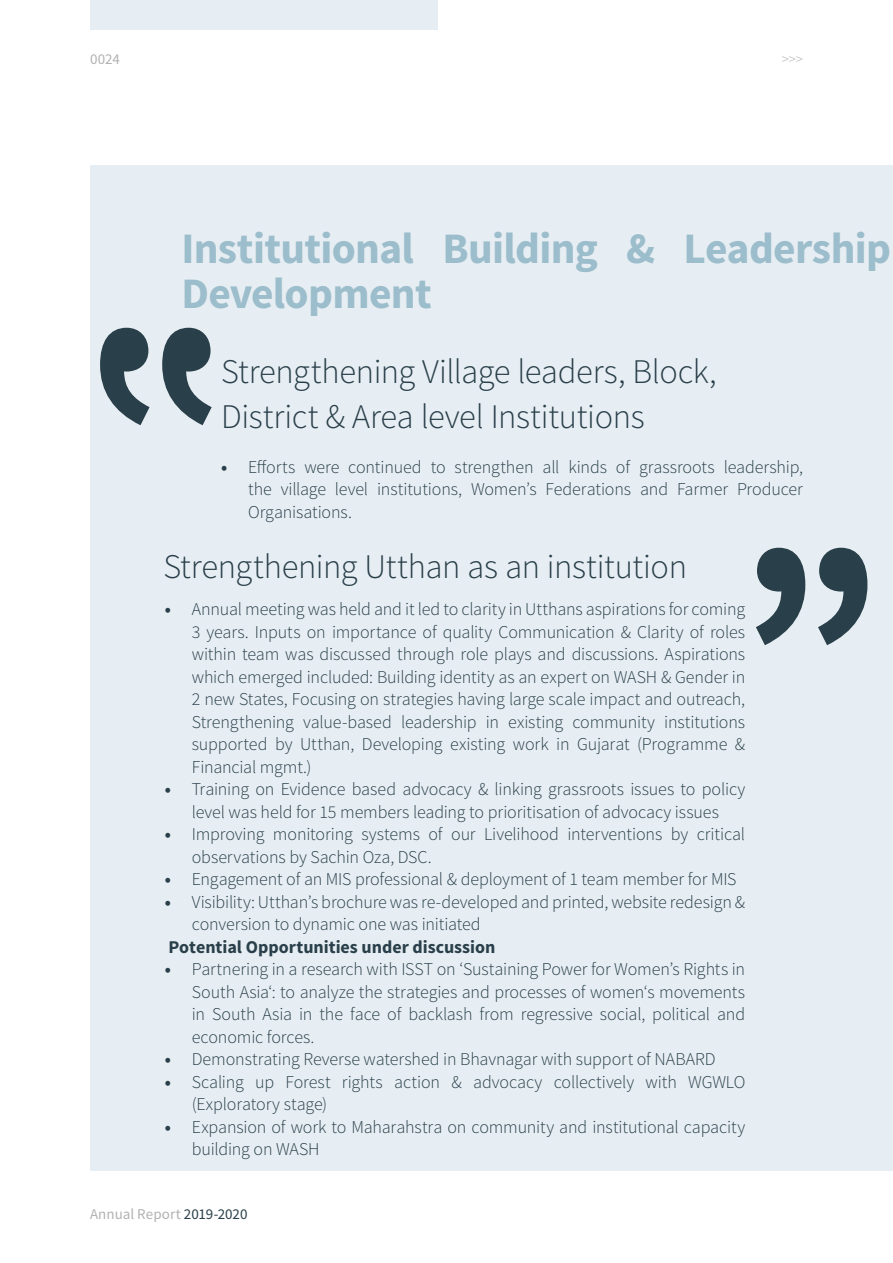
<style>
.page{position:relative;width:893px;height:1263px;background:#fff}
.page>*{position:absolute;margin:0;border:0;box-sizing:border-box;transform-origin:0 0}
.t1{font:700 43.5px/45px "Source Sans Pro";letter-spacing:-.015em;color:#9cbdcb}
.t2{font:300 34.5px/45px "Source Sans Pro";letter-spacing:-.01em;color:#293f49}
.t3{font:300 18px/22.5px "Source Sans Pro";letter-spacing:-.005em;color:#293f49}
.t4{font:700 18px "Source Sans Pro";color:#293f49}
.t5{font:15px "Source Sans Pro";color:#b3b2b2}
.t6{font:300 15px "Source Sans Pro";color:#b3b2b2}
.s1{font-weight:700}
.s2{color:#293f49}
</style>
<div class="page">
<div style="left:90px;top:0;width:347px;height:30px;background:#e7eef3"></div>
<div style="left:90px;top:165px;width:803px;height:1005px;background:#e7eef3"></div>
<svg style="left:162px;top:328px;width:50px;height:97px"></svg>
<svg style="left:100px;top:328px;width:50px;height:97px"></svg>
<svg style="left:756px;top:548px;width:49px;height:97px"></svg>
<svg style="left:818px;top:548px;width:49px;height:97px"></svg>
<p class="t5" style="left:90px;top:49px;width:31px">0024</p>
<p class="t6" style="left:782px;top:50px;width:23px">&gt;&gt;&gt;</p>
<h1 class="t1" style="left:181px;top:227px;width:711px">Institutional Building &amp; Leadership<br>Development</h1>
<h2 class="t2" style="left:221px;top:349px;width:497px">Strengthening Village leaders, Block,<br>District &amp; Area level Institutions</h2>
<p class="t3" style="left:248px;top:455px;width:556px;text-align:justify;text-indent:-27px"><span class="s1">•</span> Efforts were continued to strengthen all kinds of grassroots leadership, the village level institutions, Women’s Federations and Farmer Producer Organisations.</p>
<h2 class="t2" style="left:163px;top:544px;width:525px">Strengthening Utthan as an institution</h2>
<p class="t3" style="left:192px;top:598px;width:555px;text-align:justify;text-indent:-27px"><span class="s1">•</span> Annual meeting was held and it led to clarity in Utthans aspirations for coming 3 years. Inputs on importance of quality Communication &amp; Clarity of roles within team was discussed through role plays and discussions. Aspirations which emerged included: Building identity as an expert on WASH &amp; Gender in 2 new States, Focusing on strategies having large scale impact and outreach, Strengthening value-based leadership in existing community institutions supported by Utthan, Developing existing work in Gujarat (Programme &amp; Financial mgmt.)</p>
<p class="t3" style="left:165px;top:778px;width:582px;text-align:center"><span class="s1">•</span> Training on Evidence based advocacy &amp; linking grassroots issues to policy level was held for 15 members leading to prioritisation of advocacy issues</p>
<p class="t3" style="left:192px;top:823px;width:555px;text-indent:-27px"><span class="s1">•</span> Improving monitoring systems of our Livelihood interventions by critical observations by Sachin Oza, DSC.</p>
<p class="t3" style="left:165px;top:868px;width:573px"><span class="s1">•</span> Engagement of an MIS professional &amp; deployment of 1 team member for MIS</p>
<p class="t3" style="left:192px;top:890px;width:555px;text-indent:-27px"><span class="s1">•</span> Visibility: Utthan’s brochure was re-developed and printed, website redesign &amp; conversion to dynamic one was initiated</p>
<p class="t4" style="left:169px;top:935px;width:328px">Potential Opportunities under discussion</p>
<p class="t3" style="left:192px;top:958px;width:555px;text-align:justify;text-indent:-27px"><span class="s1">•</span> Partnering in a research with ISST on ‘Sustaining Power for Women’s Rights in South Asia‘: to analyze the strategies and processes of women‘s movements in South Asia in the face of backlash from regressive social, political and economic forces.</p>
<p class="t3" style="left:165px;top:1048px;width:552px"><span class="s1">•</span> Demonstrating Reverse watershed in Bhavnagar with support of NABARD</p>
<p class="t3" style="left:192px;top:1070px;width:555px;text-indent:-27px"><span class="s1">•</span> Scaling up Forest rights action &amp; advocacy collectively with WGWLO (Exploratory stage)</p>
<p class="t3" style="left:192px;top:1115px;width:555px;text-indent:-27px"><span class="s1">•</span> Expansion of work to Maharahstra on community and institutional capacity building on WASH</p>
<p class="t5" style="left:90px;top:1204px;width:159px">Annual Report <span class="s2">2019-2020</span></p>
</div>
